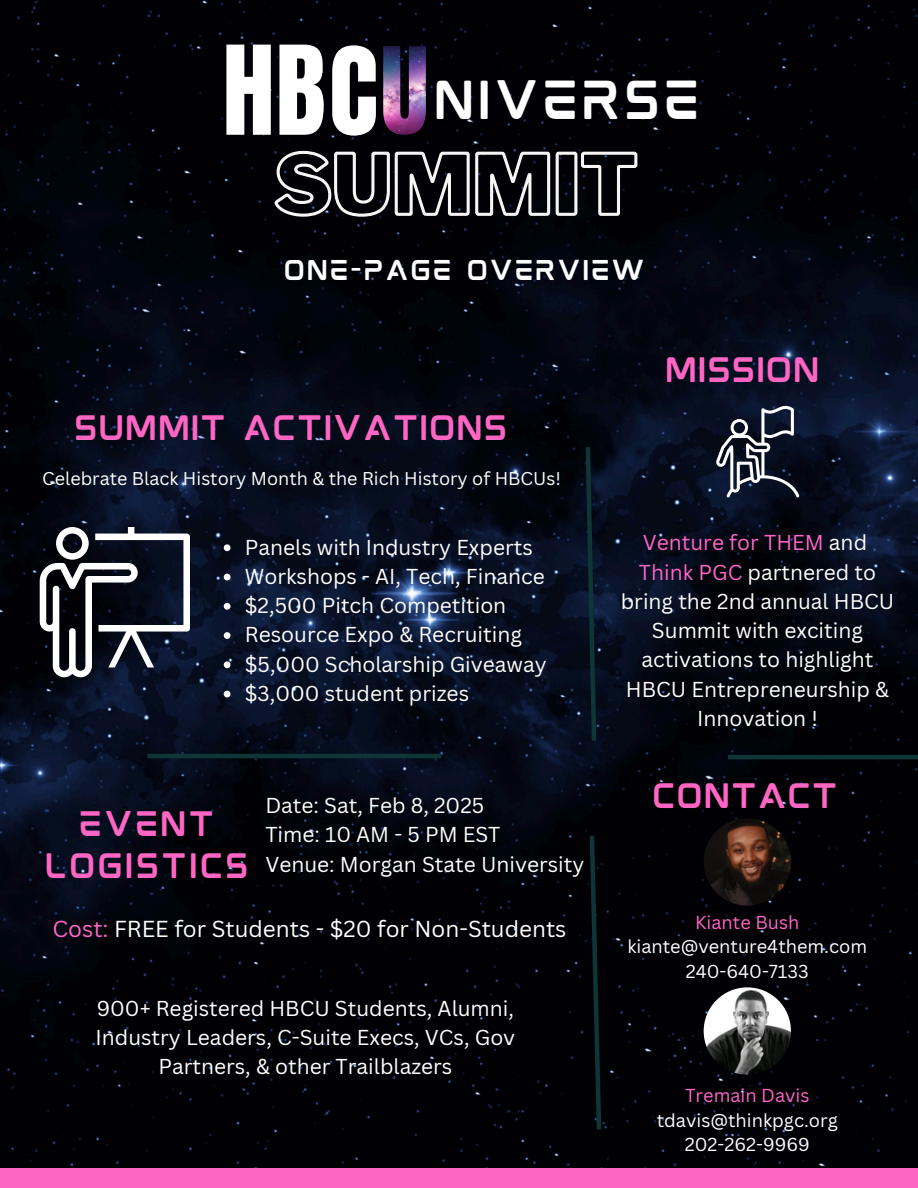
<style>
.page{position:relative;width:918px;height:1188px;background:#fff}
.page>*{position:absolute;margin:0;border:0;box-sizing:border-box;transform-origin:0 0}
.t1{font:46.5px "mokotoglitch";color:#fff}
.t2{font:30px "mokotoglitch";letter-spacing:-.04em;color:#ff66c4}
.t3{font:30px/41.7px "mokotoglitch";color:#ff66c4;text-align:center}
.t4{font:24.3px "mokotoglitch";color:#fff}
.t5{font:22.5px "Canva Sans";color:#fff}
.t6{font:21px/29.2px "Canva Sans";color:#fff;text-align:center}
.t7{font:18.3px "Canva Sans";color:#fff}
.t8{font:18.3px "Canva Sans";color:#ff66c4}
.t9{font:18px "Canva Sans";color:#fff}
.s1{color:#ff66c4}
</style>
<div class="page">
<img style="left:0;top:0;width:918px;height:1168px">
<div style="left:0;top:1168px;width:918px;height:20px;background:#ff66c4"></div>
<svg style="left:40px;top:527px;width:150px;height:150px"></svg>
<svg style="left:716px;top:404px;width:83px;height:94px;background:#3a4050"></svg>
<svg style="left:224px;top:544px;width:6px;height:7px"></svg>
<svg style="left:224px;top:574px;width:6px;height:6px"></svg>
<svg style="left:224px;top:603px;width:6px;height:7px"></svg>
<svg style="left:224px;top:632px;width:6px;height:7px"></svg>
<svg style="left:224px;top:661px;width:6px;height:7px"></svg>
<svg style="left:224px;top:691px;width:6px;height:6px"></svg>
<svg style="left:583px;top:443px;width:16px;height:302px;background:#081926"></svg>
<hr style="left:147px;top:754px;width:294px;height:4px;background:#0e3636">
<svg style="left:587px;top:831px;width:17px;height:303px;background:#030e11"></svg>
<hr style="left:728px;top:755px;width:190px;height:4px;background:#0e3636">
<img style="left:704px;top:818px;width:87px;height:88px;border-radius:50%">
<img style="left:704px;top:987px;width:87px;height:88px;border-radius:50%">
<svg style="left:226px;top:45px;width:45px;height:90px"></svg>
<svg style="left:279px;top:45px;width:45px;height:90px"></svg>
<svg style="left:332px;top:45px;width:44px;height:91px"></svg>
<img style="left:383px;top:46px;width:43px;height:89px">
<svg style="left:273px;top:149px;width:366px;height:70px;background:#2d2e31"></svg>
<h1 class="t1" style="left:433px;top:84px;width:270px">NIVERSE</h1>
<p class="t4" style="left:284px;top:262px;width:364px">ONE-PAGE OVERVIEW</p>
<p class="t2" style="left:74px;top:418px;width:437px">SUMMIT ACTIVATIONS</p>
<p class="t9" style="left:42px;top:466px;width:520px">Celebrate Black History Month &amp; the Rich History of HBCUs!</p>
<h1 class="t2" style="left:665px;top:360px;width:158px">MISSION</h1>
<p class="t6" style="left:245px;top:532px;width:290px">Panels with Industry Experts</p>
<p class="t6" style="left:245px;top:561px;width:302px">Workshops - AI, Tech, Finance</p>
<h3 class="t6" style="left:245px;top:590px;width:263px">$2,500 Pitch Competition</h3>
<h2 class="t6" style="left:245px;top:620px;width:279px">Resource Expo &amp; Recruiting</h2>
<p class="t6" style="left:245px;top:649px;width:303px">$5,000 Scholarship Giveaway</p>
<h2 class="t6" style="left:245px;top:678px;width:226px">$3,000 student prizes</h2>
<p class="t3" style="left:44px;top:808px;width:208px">EVENT<br>LOGISTICS</p>
<p class="t6" style="left:265px;top:790px;width:321px;text-align:left">Date: Sat, Feb 8, 2025<br>Time: 10 AM - 5 PM EST<br>Venue: Morgan State University</p>
<h2 class="t5" style="left:53px;top:913px;width:515px"><span class="s1">Cost:</span> FREE for Students - $20 for Non-Students</h2>
<p class="t6" style="left:96px;top:993px;width:421px">900+ Registered HBCU Students, Alumni,<br>Industry Leaders, C-Suite Execs, VCs, Gov<br>Partners, &amp; other Trailblazers</p>
<h4 class="t6" style="left:621px;top:528px;width:275px"><span class="s1">Venture for THEM</span> and<br><span class="s1">Think PGC</span> partnered to bring the 2nd annual HBCU<br>Summit with exciting activations to highlight<br>HBCU Entrepreneurship &amp;<br>Innovation !</h4>
<p class="t2" style="left:652px;top:785px;width:189px">CONTACT</p>
<p class="t8" style="left:695px;top:909px;width:106px">Kiante Bush</p>
<p class="t7" style="left:627px;top:934px;width:241px">kiante@venture4them.com</p>
<p class="t7" style="left:686px;top:959px;width:125px">240-640-7133</p>
<p class="t8" style="left:685px;top:1082px;width:126px">Tremain Davis</p>
<p class="t7" style="left:657px;top:1107px;width:183px">tdavis@thinkpgc.org</p>
<p class="t7" style="left:685px;top:1132px;width:127px">202-262-9969</p>
</div>
